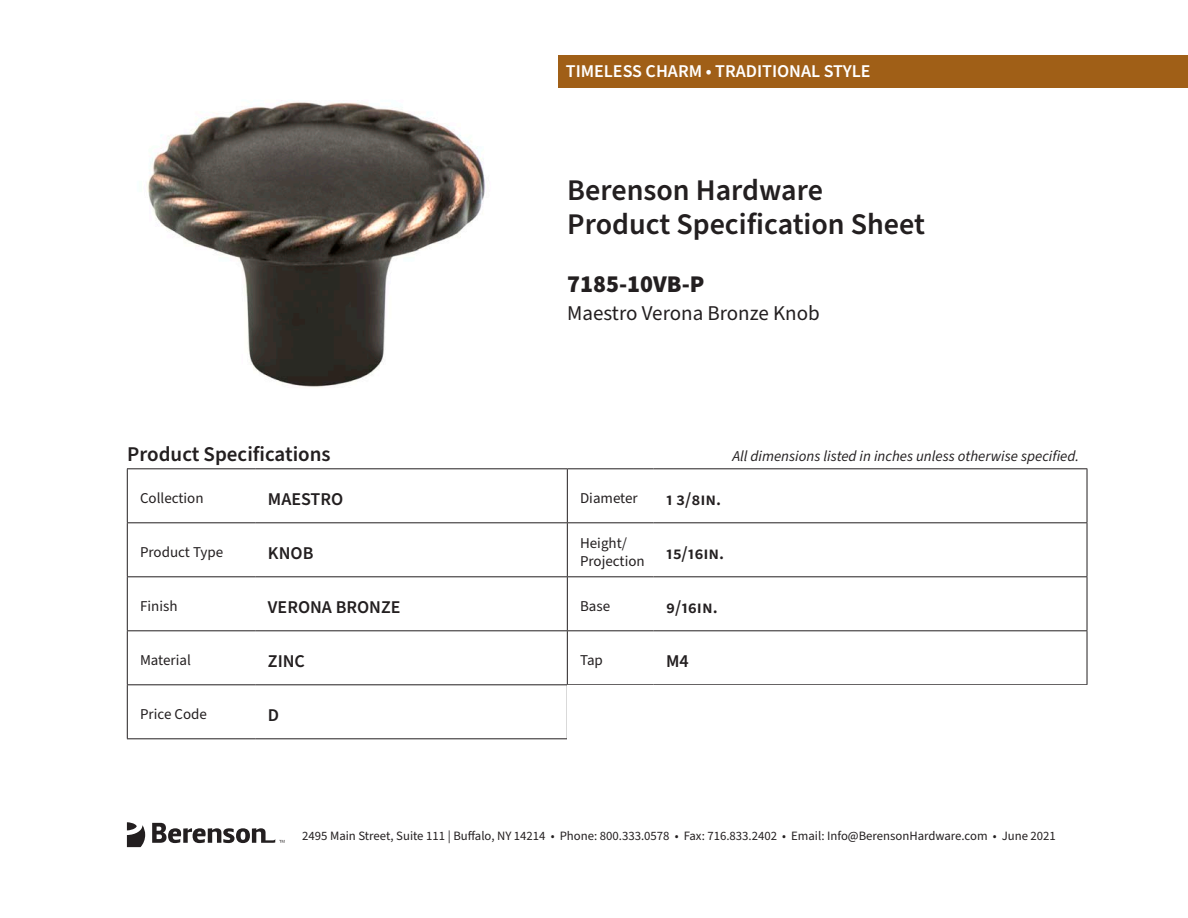
<style>
.page{position:relative;width:1188px;height:918px;background:#fff}
.page>*{position:absolute;margin:0;border:0;box-sizing:border-box;transform-origin:0 0}
.t1{font:600 30px/34.2px "Source Sans Pro";color:#231f20}
.t2{font:900 24px "Source Sans Pro";color:#231f20}
.t3{font:21px "Source Sans Pro";color:#231f20}
.t4{font:600 21px "Source Sans Pro";color:#231f20}
.t5{font:600 18px "Source Sans Pro";color:#231f20}
.t6{font:600 18px "Source Sans Pro";color:#fff}
.t7{font:15px/18px "Source Sans Pro";color:#231f20}
.t8{font:italic 15px "Source Sans Pro";color:#231f20}
.t9{font:12.75px "Source Sans Pro";color:#231f20}
</style>
<div class="page">
<div style="left:558px;top:55px;width:630px;height:33px;background:#a05f17"></div>
<svg style="left:127px;top:822px;width:18px;height:25px"></svg>
<svg style="left:152px;top:823px;width:132px;height:20px"></svg>
<img style="left:147px;top:102px;width:338px;height:285px">
<hr style="left:255px;top:468px;width:312px;height:1px;background:#231f20">
<hr style="left:1087px;top:469px;width:1px;height:53px;background:#231f20">
<hr style="left:255px;top:522px;width:312px;height:1px;background:#231f20">
<hr style="left:1087px;top:523px;width:1px;height:53px;background:#231f20">
<hr style="left:127px;top:468px;width:128px;height:1px;background:#231f20">
<hr style="left:127px;top:469px;width:1px;height:53px;background:#231f20">
<hr style="left:567px;top:469px;width:1px;height:53px;background:#231f20">
<hr style="left:567px;top:523px;width:1px;height:53px;background:#231f20">
<hr style="left:127px;top:522px;width:128px;height:1px;background:#231f20">
<hr style="left:127px;top:523px;width:1px;height:53px;background:#231f20">
<hr style="left:127px;top:576px;width:128px;height:1px;background:#231f20">
<hr style="left:127px;top:577px;width:1px;height:53px;background:#231f20">
<hr style="left:127px;top:684px;width:128px;height:1px;background:#231f20">
<hr style="left:127px;top:685px;width:1px;height:53px;background:#231f20">
<hr style="left:567px;top:468px;width:86px;height:1px;background:#231f20">
<hr style="left:127px;top:630px;width:128px;height:1px;background:#231f20">
<hr style="left:127px;top:631px;width:1px;height:53px;background:#231f20">
<hr style="left:127px;top:738px;width:128px;height:1px;background:#231f20">
<hr style="left:255px;top:576px;width:312px;height:1px;background:#231f20">
<hr style="left:567px;top:522px;width:86px;height:1px;background:#231f20">
<hr style="left:653px;top:522px;width:434px;height:1px;background:#231f20">
<hr style="left:567px;top:576px;width:86px;height:1px;background:#231f20">
<hr style="left:567px;top:577px;width:1px;height:53px;background:#231f20">
<hr style="left:653px;top:576px;width:434px;height:1px;background:#231f20">
<hr style="left:1087px;top:577px;width:1px;height:53px;background:#231f20">
<hr style="left:255px;top:684px;width:312px;height:1px;background:#231f20">
<hr style="left:567px;top:631px;width:1px;height:53px;background:#231f20">
<hr style="left:567px;top:685px;width:1px;height:53px;background:#231f20">
<hr style="left:653px;top:468px;width:434px;height:1px;background:#231f20">
<hr style="left:255px;top:630px;width:312px;height:1px;background:#231f20">
<hr style="left:567px;top:630px;width:86px;height:1px;background:#231f20">
<hr style="left:653px;top:630px;width:434px;height:1px;background:#231f20">
<hr style="left:1087px;top:631px;width:1px;height:53px;background:#231f20">
<hr style="left:567px;top:684px;width:86px;height:1px;background:#231f20">
<hr style="left:653px;top:684px;width:434px;height:1px;background:#231f20">
<hr style="left:255px;top:738px;width:312px;height:1px;background:#231f20">
<hr style="left:567px;top:738px;width:86px;height:1px;background:#231f20">
<div style="left:568px;top:685px;width:566px;height:59px;background:#fff"></div>
<h3 class="t6" style="left:566px;top:59px;width:306px">TIMELESS CHARM • TRADITIONAL STYLE</h3>
<p class="t1" style="left:567px;top:174px;width:359px">Berenson Hardware<br>Product Specification Sheet</p>
<p class="t2" style="left:567px;top:268px;width:139px">7185-10VB-P</p>
<p class="t3" style="left:567px;top:299px;width:254px">Maestro Verona Bronze Knob</p>
<p class="t4" style="left:127px;top:440px;width:205px">Product Specifications</p>
<p class="t7" style="left:140px;top:490px;width:65px">Collection</p>
<p class="t5" style="left:268px;top:487px;width:77px">MAESTRO</p>
<p class="t7" style="left:580px;top:490px;width:59px">Diameter</p>
<p class="t5" style="left:666px;top:487px;width:57px">1 3/8in.</p>
<p class="t7" style="left:140px;top:544px;width:85px">Product Type</p>
<p class="t5" style="left:268px;top:541px;width:47px">KNOB</p>
<p class="t7" style="left:580px;top:535px;width:66px">Height/<br>Projection</p>
<p class="t5" style="left:666px;top:541px;width:60px">15/16in.</p>
<p class="t7" style="left:140px;top:598px;width:39px">Finish</p>
<p class="t5" style="left:268px;top:595px;width:134px">VERONA BRONZE</p>
<p class="t7" style="left:580px;top:598px;width:32px">Base</p>
<p class="t5" style="left:666px;top:595px;width:53px">9/16in.</p>
<p class="t7" style="left:140px;top:652px;width:52px">Material</p>
<p class="t5" style="left:268px;top:649px;width:39px">ZINC</p>
<p class="t7" style="left:580px;top:652px;width:24px">Tap</p>
<p class="t5" style="left:666px;top:649px;width:24px">M4</p>
<p class="t8" style="left:732px;top:446px;width:348px">All dimensions listed in inches unless otherwise specified.</p>
<p class="t7" style="left:140px;top:706px;width:68px">Price Code</p>
<p class="t5" style="left:268px;top:703px;width:13px">D</p>
<p class="t9" style="left:302px;top:827px;width:755px">2495 Main Street, Suite 111 | Buffalo, NY 14214 • Phone: 800.333.0578 • Fax: 716.833.2402 • Email: Info@BerensonHardware.com • June 2021</p>
</div>
